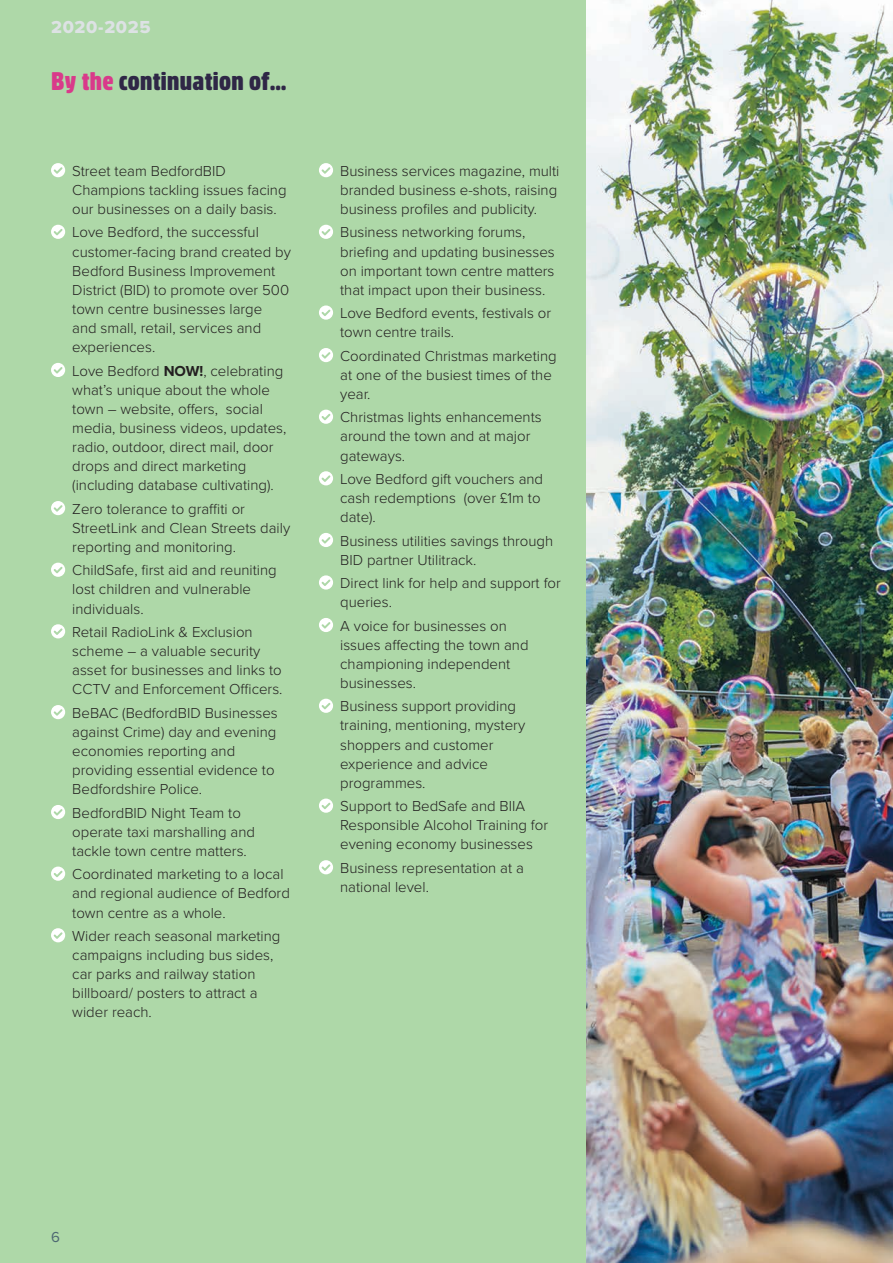
<style>
.page{position:relative;width:893px;height:1263px;background:#fff}
.page>*{position:absolute;margin:0;border:0;box-sizing:border-box;transform-origin:0 0}
.t1{font:900 25.5px "Rockeby Cd";letter-spacing:.015em;color:#2f2746}
.t2{font:18px "Proxima Nova Extrabld";letter-spacing:.04em;color:#dde2e4}
.t3{font:300 15px/19.2px "Proxima Nova";color:#231f20}
.t4{font:15px "Proxima Nova";color:#4e6872}
.s1{color:#d93a8a}
.s2{font-weight:700}
</style>
<div class="page">
<div style="left:0;top:0;width:587px;height:1263px;background:#aed8a8"></div>
<svg style="left:51px;top:163px;width:14px;height:14px"></svg>
<svg style="left:51px;top:225px;width:14px;height:14px"></svg>
<svg style="left:51px;top:363px;width:14px;height:14px"></svg>
<svg style="left:51px;top:501px;width:14px;height:14px"></svg>
<svg style="left:51px;top:563px;width:14px;height:14px"></svg>
<svg style="left:51px;top:624px;width:14px;height:14px"></svg>
<svg style="left:51px;top:705px;width:14px;height:14px"></svg>
<svg style="left:51px;top:805px;width:14px;height:14px"></svg>
<svg style="left:51px;top:866px;width:14px;height:15px"></svg>
<svg style="left:51px;top:928px;width:14px;height:14px"></svg>
<svg style="left:319px;top:163px;width:14px;height:14px"></svg>
<svg style="left:319px;top:225px;width:14px;height:14px"></svg>
<svg style="left:319px;top:305px;width:14px;height:15px"></svg>
<svg style="left:319px;top:348px;width:14px;height:14px"></svg>
<svg style="left:319px;top:410px;width:14px;height:14px"></svg>
<svg style="left:319px;top:471px;width:14px;height:14px"></svg>
<svg style="left:319px;top:533px;width:14px;height:14px"></svg>
<svg style="left:319px;top:575px;width:14px;height:15px"></svg>
<svg style="left:319px;top:618px;width:14px;height:14px"></svg>
<svg style="left:319px;top:699px;width:14px;height:14px"></svg>
<svg style="left:319px;top:798px;width:14px;height:15px"></svg>
<svg style="left:319px;top:860px;width:14px;height:14px"></svg>
<img style="left:587px;top:0;width:306px;height:1263px">
<p class="t2" style="left:51px;top:17px;width:101px">2020-2025</p>
<h1 class="t1" style="left:51px;top:66px;width:237px"><span class="s1">By the</span> continuation of…</h1>
<p class="t3" style="left:72px;top:161px;width:216px">Street team BedfordBID<br>Champions tackling issues facing our businesses on a daily basis.</p>
<p class="t3" style="left:72px;top:223px;width:220px">Love Bedford, the successful customer-facing brand created by<br>Bedford Business Improvement<br>District (BID) to promote over 500 town centre businesses large<br>and small, retail, services and experiences.</p>
<p class="t3" style="left:72px;top:361px;width:216px">Love Bedford <span class="s2">NOW!</span>, celebrating what’s unique about the whole town – website, offers, social media, business videos, updates, radio, outdoor, direct mail, door drops and direct marketing (including database cultivating).</p>
<p class="t3" style="left:72px;top:499px;width:219px">Zero tolerance to graffiti or<br>StreetLink and Clean Streets daily reporting and monitoring.</p>
<p class="t3" style="left:72px;top:561px;width:206px">ChildSafe, first aid and reuniting lost children and vulnerable individuals.</p>
<p class="t3" style="left:72px;top:623px;width:212px">Retail RadioLink &amp; Exclusion scheme – a valuable security asset for businesses and links to<br>CCTV and Enforcement Officers.</p>
<p class="t3" style="left:72px;top:703px;width:207px">BeBAC (BedfordBID Businesses against Crime) day and evening economies reporting and providing essential evidence to<br>Bedfordshire Police.</p>
<p class="t3" style="left:72px;top:803px;width:184px">BedfordBID Night Team to operate taxi marshalling and tackle town centre matters.</p>
<p class="t3" style="left:72px;top:865px;width:219px">Coordinated marketing to a local and regional audience of Bedford town centre as a whole.</p>
<p class="t3" style="left:72px;top:926px;width:210px">Wider reach seasonal marketing campaigns including bus sides, car parks and railway station billboard/ posters to attract a wider reach.</p>
<p class="t3" style="left:340px;top:161px;width:221px">Business services magazine, multi branded business e-shots, raising business profiles and publicity.</p>
<p class="t3" style="left:340px;top:223px;width:216px">Business networking forums, briefing and updating businesses on important town centre matters that impact upon their business.</p>
<p class="t3" style="left:340px;top:304px;width:212px">Love Bedford events, festivals or town centre trails.</p>
<p class="t3" style="left:340px;top:346px;width:218px">Coordinated Christmas marketing at one of the busiest times of the year.</p>
<p class="t3" style="left:340px;top:408px;width:203px">Christmas lights enhancements around the town and at major gateways.</p>
<p class="t3" style="left:340px;top:470px;width:205px">Love Bedford gift vouchers and cash redemptions (over £1m to date).</p>
<p class="t3" style="left:340px;top:531px;width:214px">Business utilities savings through<br>BID partner Utilitrack.</p>
<p class="t3" style="left:340px;top:574px;width:222px">Direct link for help and support for queries.</p>
<p class="t3" style="left:340px;top:616px;width:190px">A voice for businesses on issues affecting the town and championing independent businesses.</p>
<p class="t3" style="left:340px;top:697px;width:187px">Business support providing training, mentioning, mystery shoppers and customer experience and advice programmes.</p>
<p class="t3" style="left:340px;top:797px;width:209px">Support to BedSafe and BIIA<br>Responsible Alcohol Training for evening economy businesses</p>
<p class="t3" style="left:340px;top:858px;width:185px">Business representation at a national level.</p>
<p class="t4" style="left:51px;top:1228px;width:10px">6</p>
</div>
